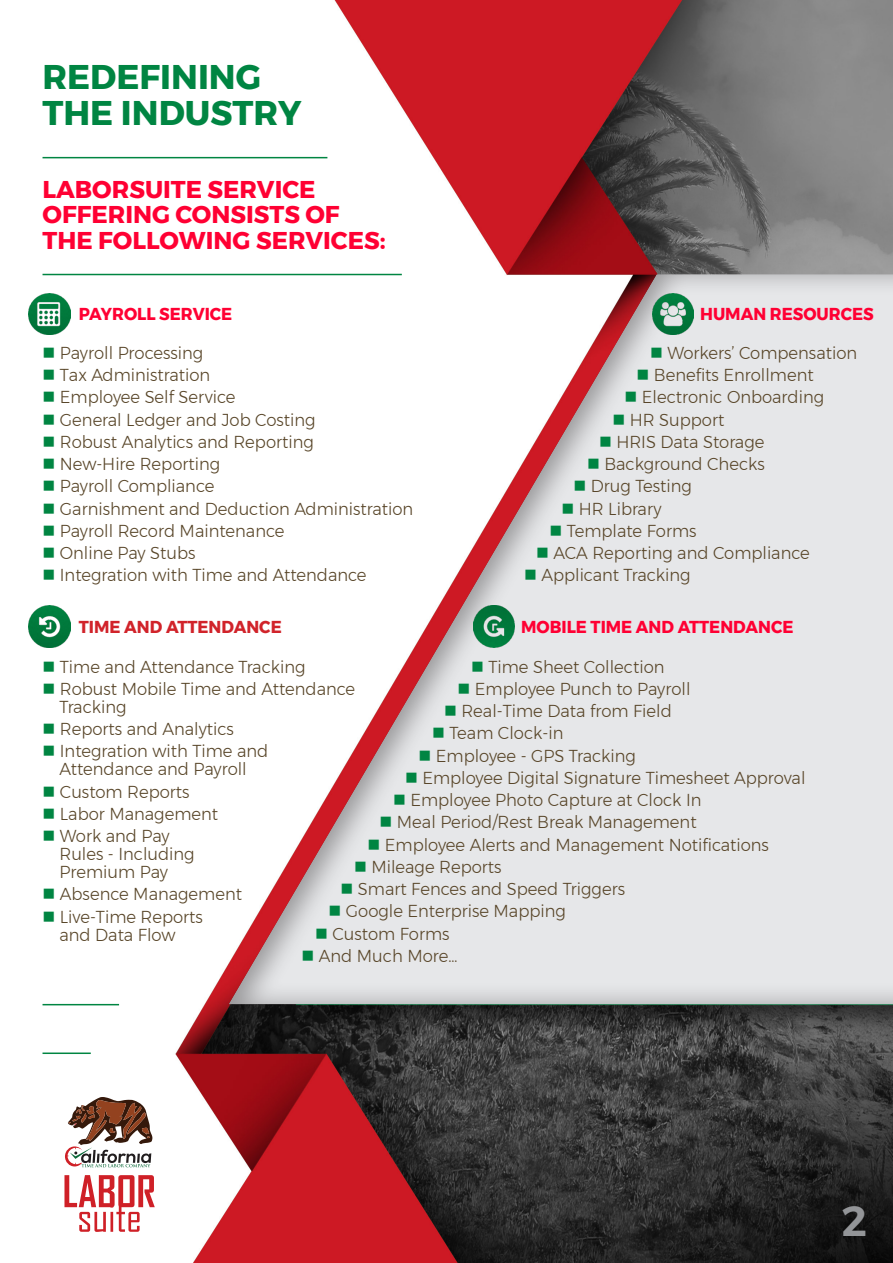
<style>
.page{position:relative;width:893px;height:1263px;background:#fff}
.page>*{position:absolute;margin:0;border:0;box-sizing:border-box;transform-origin:0 0}
.t1{font:600 42px "Montserrat";color:#939598}
.t2{font:700 34.2px/36px "Montserrat";color:#008542}
.t3{font:700 24.3px/25.5px "Montserrat";color:#f03}
.t4{font:300 17.25px/18px "Montserrat";color:#584528;scale:.95 1}
.t5{font:700 17.25px "Montserrat";color:#f03;scale:.95 1}
.t6{font:700 17.25px "Montserrat";color:#d1232a;scale:.95 1}
.s1{color:#008542}
</style>
<div class="page">
<img style="left:28px;top:0;width:865px;height:1263px">
<div style="left:228px;top:272px;width:665px;height:732px;background:#231f20;opacity:.39"></div>
<img style="left:652px;top:293px;width:42px;height:42px">
<img style="left:29px;top:606px;width:41px;height:41px">
<img style="left:474px;top:606px;width:41px;height:41px">
<img style="left:29px;top:293px;width:41px;height:42px">
<hr style="left:43px;top:274px;width:359px;height:1px;background:#008542">
<hr style="left:43px;top:1004px;width:76px;height:1px;background:#008542">
<hr style="left:43px;top:1052px;width:48px;height:2px;background:#008542">
<hr style="left:43px;top:157px;width:284px;height:1px;background:#008542">
<svg style="left:64px;top:1175px;width:91px;height:57px"></svg>
<svg style="left:65px;top:1097px;width:87px;height:70px"></svg>
<p class="t2" style="left:43px;top:59px;width:260px">REDEFINING<br>THE INDUSTRY</p>
<p class="t3" style="left:43px;top:176px;width:345px">LABORSUITE SERVICE<br>OFFERING CONSISTS OF<br>THE FOLLOWING SERVICES:</p>
<p class="t5" style="left:79px;top:300px;width:163px">PAYROLL SERVICE</p>
<p class="t4" style="left:43px;top:343px;width:171px"><span class="s1">■</span> Payroll Processing</p>
<p class="t4" style="left:43px;top:366px;width:178px"><span class="s1">■</span> Tax Administration</p>
<p class="t4" style="left:43px;top:388px;width:205px"><span class="s1">■</span> Employee Self Service</p>
<p class="t4" style="left:43px;top:410px;width:289px"><span class="s1">■</span> General Ledger and Job Costing</p>
<p class="t4" style="left:43px;top:432px;width:287px"><span class="s1">■</span> Robust Analytics and Reporting</p>
<p class="t4" style="left:43px;top:455px;width:189px"><span class="s1">■</span> New-Hire Reporting</p>
<p class="t4" style="left:43px;top:477px;width:182px"><span class="s1">■</span> Payroll Compliance</p>
<p class="t4" style="left:43px;top:499px;width:392px"><span class="s1">■</span> Garnishment and Deduction Administration</p>
<p class="t4" style="left:43px;top:521px;width:256px"><span class="s1">■</span> Payroll Record Maintenance</p>
<p class="t4" style="left:43px;top:544px;width:162px"><span class="s1">■</span> Online Pay Stubs</p>
<p class="t4" style="left:43px;top:566px;width:343px"><span class="s1">■</span> Integration with Time and Attendance</p>
<p class="t5" style="left:700px;top:300px;width:184px">HUMAN RESOURCES</p>
<p class="t4" style="left:650px;top:343px;width:220px"><span class="s1">■</span> Workers’ Compensation</p>
<p class="t4" style="left:636px;top:366px;width:188px"><span class="s1">■</span> Benefits Enrollment</p>
<p class="t4" style="left:624px;top:388px;width:212px"><span class="s1">■</span> Electronic Onboarding</p>
<p class="t4" style="left:612px;top:410px;width:119px"><span class="s1">■</span> HR Support</p>
<p class="t4" style="left:599px;top:432px;width:176px"><span class="s1">■</span> HRIS Data Storage</p>
<p class="t4" style="left:587px;top:455px;width:189px"><span class="s1">■</span> Background Checks</p>
<p class="t4" style="left:573px;top:477px;width:126px"><span class="s1">■</span> Drug Testing</p>
<p class="t4" style="left:561px;top:499px;width:107px"><span class="s1">■</span> HR Library</p>
<p class="t4" style="left:549px;top:521px;width:156px"><span class="s1">■</span> Template Forms</p>
<p class="t4" style="left:536px;top:544px;width:290px"><span class="s1">■</span> ACA Reporting and Compliance</p>
<p class="t4" style="left:524px;top:566px;width:177px"><span class="s1">■</span> Applicant Tracking</p>
<p class="t6" style="left:79px;top:613px;width:215px">TIME AND ATTENDANCE</p>
<p class="t4" style="left:43px;top:657px;width:278px"><span class="s1">■</span> Time and Attendance Tracking</p>
<p class="t4" style="left:60px;top:679px;width:313px;text-indent:-17px"><span class="s1">■</span> Robust Mobile Time and Attendance<br>Tracking</p>
<p class="t4" style="left:43px;top:720px;width:203px"><span class="s1">■</span> Reports and Analytics</p>
<p class="t4" style="left:43px;top:742px;width:239px;text-align:center"><span class="s1">■</span> Integration with Time and<br>Attendance and Payroll</p>
<p class="t4" style="left:43px;top:782px;width:156px"><span class="s1">■</span> Custom Reports</p>
<p class="t4" style="left:43px;top:804px;width:186px"><span class="s1">■</span> Labor Management</p>
<p class="t4" style="left:60px;top:827px;width:144px;text-indent:-17px"><span class="s1">■</span> Work and Pay<br>Rules - Including<br>Premium Pay</p>
<p class="t4" style="left:43px;top:885px;width:212px"><span class="s1">■</span> Absence Management</p>
<p class="t4" style="left:60px;top:907px;width:152px;text-indent:-17px"><span class="s1">■</span> Live-Time Reports and Data Flow</p>
<p class="t5" style="left:521px;top:613px;width:288px">MOBILE TIME AND ATTENDANCE</p>
<p class="t4" style="left:471px;top:657px;width:205px"><span class="s1">■</span> Time Sheet Collection</p>
<p class="t4" style="left:458px;top:679px;width:247px"><span class="s1">■</span> Employee Punch to Payroll</p>
<p class="t4" style="left:444px;top:702px;width:241px"><span class="s1">■</span> Real-Time Data from Field</p>
<p class="t4" style="left:432px;top:724px;width:140px"><span class="s1">■</span> Team Clock-in</p>
<p class="t4" style="left:418px;top:746px;width:230px"><span class="s1">■</span> Employee - GPS Tracking</p>
<p class="t4" style="left:405px;top:768px;width:423px"><span class="s1">■</span> Employee Digital Signature Timesheet Approval</p>
<p class="t4" style="left:393px;top:791px;width:326px"><span class="s1">■</span> Employee Photo Capture at Clock In</p>
<p class="t4" style="left:380px;top:813px;width:335px"><span class="s1">■</span> Meal Period/Rest Break Management</p>
<p class="t4" style="left:368px;top:835px;width:424px"><span class="s1">■</span> Employee Alerts and Management Notifications</p>
<p class="t4" style="left:354px;top:857px;width:157px"><span class="s1">■</span> Mileage Reports</p>
<p class="t4" style="left:340px;top:880px;width:301px"><span class="s1">■</span> Smart Fences and Speed Triggers</p>
<p class="t4" style="left:328px;top:902px;width:251px"><span class="s1">■</span> Google Enterprise Mapping</p>
<p class="t4" style="left:315px;top:924px;width:143px"><span class="s1">■</span> Custom Forms</p>
<p class="t4" style="left:302px;top:946px;width:166px"><span class="s1">■</span> And Much More…</p>
<p class="t1" style="left:842px;top:1188px;width:27px">2</p>
</div>
